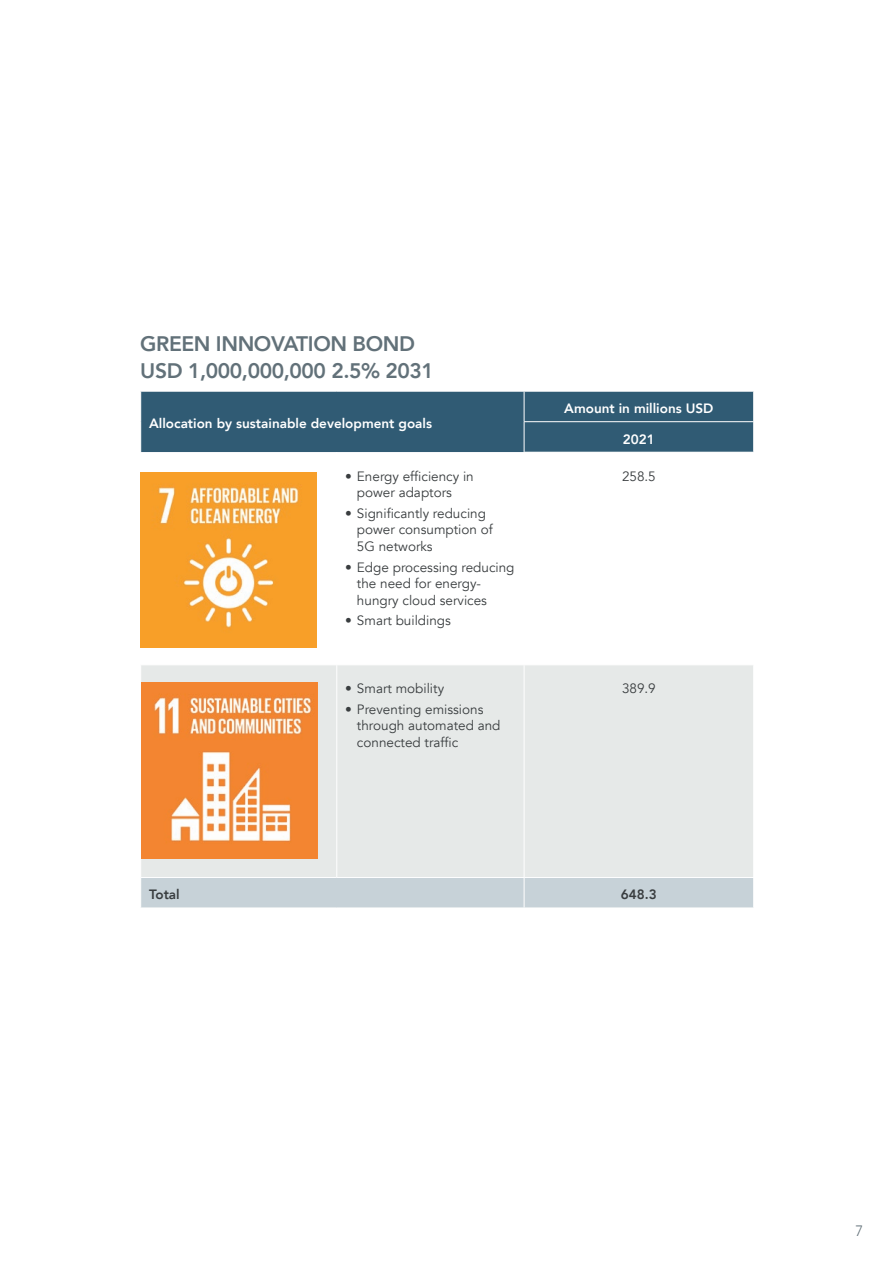
<style>
.page{position:relative;width:893px;height:1263px;background:#fff}
.page>*{position:absolute;margin:0;border:0;box-sizing:border-box;transform-origin:0 0}
.t1{font:800 21px/27px "Avenir";letter-spacing:-.02em;color:#627179}
.t2{font:300 15px "Avenir";color:#627179}
.t3{font:13.5px/16.5px "Avenir";color:#393d3f}
.t4{font:800 13.5px "Avenir";color:#fff}
.t5{font:800 13.5px "Avenir";color:#393d3f}
</style>
<div class="page">
<div style="left:141px;top:665px;width:612px;height:212px;background:#e6e9e8"></div>
<div style="left:141px;top:391px;width:613px;height:61px;background:#305b74"></div>
<hr style="left:524px;top:421px;width:230px;height:1px;background:#fff">
<hr style="left:524px;top:422px;width:1px;height:30px;background:#fff">
<hr style="left:753px;top:422px;width:1px;height:30px;background:#fff">
<hr style="left:336px;top:665px;width:1px;height:212px;background:#fff">
<hr style="left:524px;top:665px;width:1px;height:212px;background:#fff">
<div style="left:141px;top:878px;width:612px;height:29px;background:#c7d2d8"></div>
<img style="left:141px;top:683px;width:176px;height:176px">
<img style="left:140px;top:472px;width:176px;height:176px">
<h1 class="t1" style="left:140px;top:330px;width:295px">GREEN INNOVATION BOND<br>USD 1,000,000,000 2.5% 2031</h1>
<p class="t4" style="left:149px;top:413px;width:284px">Allocation by sustainable development goals</p>
<p class="t3" style="left:357px;top:468px;width:118px;text-indent:-12px">• Energy efficiency in power adaptors</p>
<p class="t3" style="left:357px;top:505px;width:137px;text-indent:-12px">• Significantly reducing power consumption of<br>5G networks</p>
<p class="t3" style="left:357px;top:559px;width:159px;text-indent:-12px">• Edge processing reducing the need for energy&shy;hungry cloud services</p>
<p class="t3" style="left:345px;top:613px;width:107px">• Smart buildings</p>
<p class="t3" style="left:345px;top:680px;width:100px">• Smart mobility</p>
<p class="t3" style="left:357px;top:701px;width:145px;text-indent:-12px">• Preventing emissions through automated and connected traffic</p>
<p class="t4" style="left:564px;top:398px;width:151px">Amount in millions USD</p>
<p class="t4" style="left:623px;top:428px;width:33px">2021</p>
<p class="t3" style="left:622px;top:468px;width:35px">258.5</p>
<p class="t3" style="left:622px;top:680px;width:35px">389.9</p>
<p class="t5" style="left:149px;top:884px;width:32px">Total</p>
<p class="t5" style="left:621px;top:884px;width:37px">648.3</p>
<p class="t2" style="left:855px;top:1222px;width:9px">7</p>
</div>
